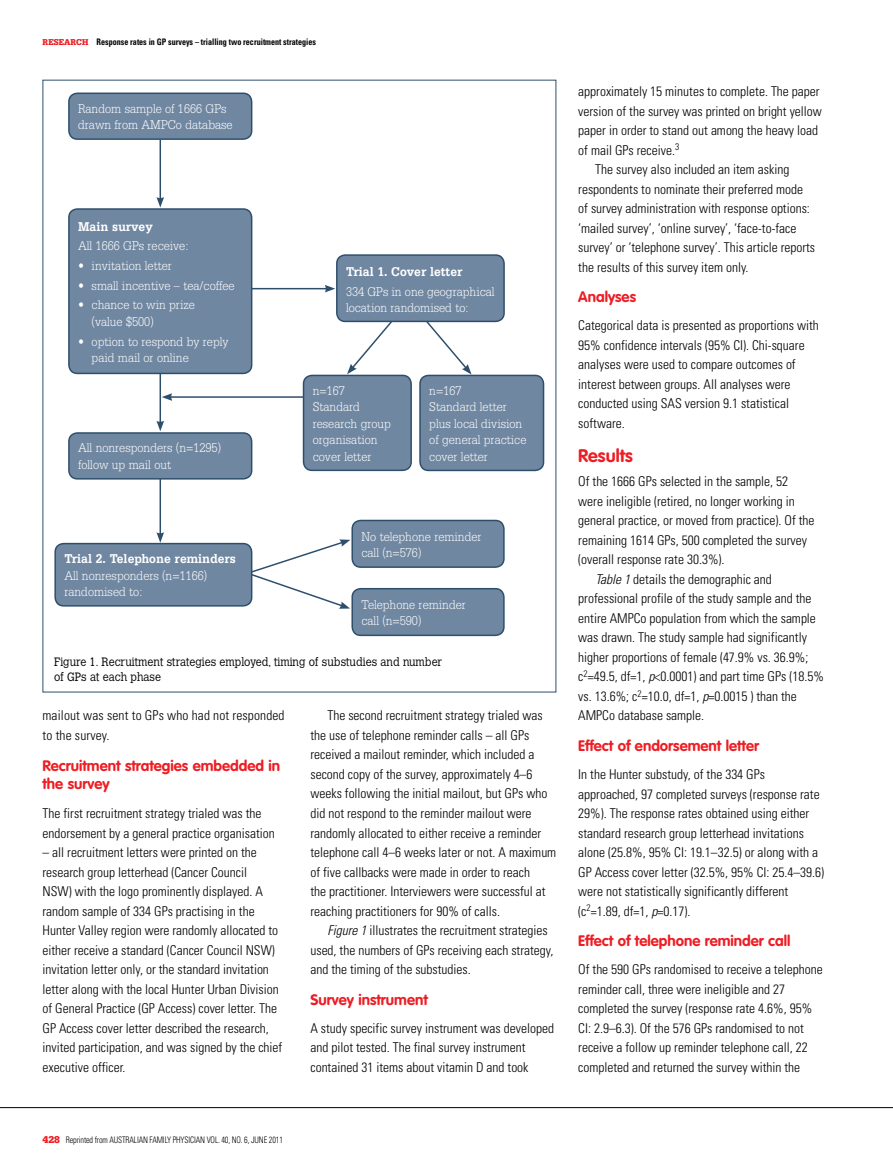
<style>
.page{position:relative;width:893px;height:1170px;background:#fff}
.page>*{position:absolute;margin:0;border:0;box-sizing:border-box;transform-origin:0 0}
.t1{font:700 18px "VAG Rounded LT";color:#ed1d24}
.t2{font:700 15px/18px "VAG Rounded LT";color:#ed1d24}
.t3{font:300 condensed 13.5px/19.5px "Univers LT";color:#000}
.t4{font:300 13.5px/16.5px "Serifa LT";color:#fff;scale:.9 1}
.t5{font:700 13.5px "Serifa LT";color:#fff;scale:.9 1}
.t6{font:300 12px/15.8px "Calvert";color:#000;scale:.9 1}
.t7{font:700 condensed 9px "Univers LT";color:#000;scale:.9 1}
.t8{font:300 condensed 9px "Univers LT";letter-spacing:-.015em;color:#000;scale:.9 1}
.s1{font-family:"Serifa LT";font-weight:900;font-stretch:normal;color:#ed1d24}
.s2{font-style:italic}
.s3{font-family:"Serifa LT";font-weight:900;font-stretch:normal;font-size:10.5px;color:#ed1d24}
</style>
<div class="page">
<hr style="left:0;top:1107px;width:893px;height:1px;background:#000">
<hr style="left:160px;top:140px;width:1px;height:59px;background:#2e4f6c">
<svg style="left:156px;top:197px;width:8px;height:10px"></svg>
<hr style="left:251px;top:288px;width:76px;height:1px;background:#2e4f6c">
<svg style="left:325px;top:285px;width:10px;height:7px"></svg>
<hr style="left:170px;top:396px;width:133px;height:2px;background:#2e4f6c">
<svg style="left:162px;top:393px;width:10px;height:8px"></svg>
<hr style="left:160px;top:367px;width:1px;height:56px;background:#2e4f6c">
<svg style="left:156px;top:421px;width:8px;height:10px"></svg>
<hr style="left:160px;top:479px;width:1px;height:55px;background:#2e4f6c">
<svg style="left:156px;top:532px;width:8px;height:10px"></svg>
<svg style="left:249px;top:539px;width:101px;height:69px"></svg>
<div style="left:69px;top:93px;width:183px;height:46px;background:#7087a1;border-radius:9px"></div>
<div style="left:68px;top:92px;width:184px;height:48px;border:2px solid #2e4f6c;border-radius:9px"></div>
<div style="left:69px;top:209px;width:183px;height:164px;background:#7087a1;border-radius:9px"></div>
<div style="left:68px;top:208px;width:184px;height:166px;border:2px solid #2e4f6c;border-radius:9px"></div>
<div style="left:303px;top:375px;width:108px;height:95px;background:#7087a1;border-radius:9px"></div>
<div style="left:303px;top:374px;width:109px;height:97px;border:2px solid #2e4f6c;border-radius:9px"></div>
<div style="left:420px;top:375px;width:124px;height:95px;background:#7087a1;border-radius:9px"></div>
<div style="left:419px;top:374px;width:125px;height:97px;border:2px solid #2e4f6c;border-radius:9px"></div>
<div style="left:69px;top:433px;width:183px;height:46px;background:#7087a1;border-radius:9px"></div>
<div style="left:68px;top:432px;width:184px;height:47px;border:2px solid #2e4f6c;border-radius:9px"></div>
<div style="left:55px;top:543px;width:197px;height:62px;background:#7087a1;border-radius:9px"></div>
<div style="left:54px;top:543px;width:198px;height:63px;border:2px solid #2e4f6c;border-radius:9px"></div>
<div style="left:352px;top:588px;width:152px;height:47px;background:#7087a1;border-radius:9px"></div>
<div style="left:351px;top:588px;width:154px;height:48px;border:2px solid #2e4f6c;border-radius:9px"></div>
<div style="left:352px;top:520px;width:152px;height:47px;background:#7087a1;border-radius:9px"></div>
<div style="left:351px;top:519px;width:154px;height:49px;border:2px solid #2e4f6c;border-radius:9px"></div>
<svg style="left:425px;top:322px;width:47px;height:52px"></svg>
<svg style="left:347px;top:322px;width:47px;height:52px"></svg>
<div style="left:337px;top:255px;width:167px;height:66px;background:#7087a1;border-radius:9px"></div>
<div style="left:336px;top:254px;width:169px;height:68px;border:2px solid #2e4f6c;border-radius:9px"></div>
<p class="t7" style="left:43px;top:36px;width:305px"><span class="s1">RESEARCH</span> Response rates in GP surveys – trialling two recruitment strategies</p>
<p class="t4" style="left:78px;top:100px;width:173px">Random sample of 1666 GPs drawn from AMPCo database</p>
<p class="t5" style="left:78px;top:218px;width:84px">Main survey</p>
<p class="t4" style="left:78px;top:238px;width:124px">All 1666 GPs receive:</p>
<p class="t4" style="left:78px;top:257px;width:106px">• invitation letter</p>
<p class="t4" style="left:78px;top:277px;width:175px">• small incentive – tea/coffee</p>
<p class="t4" style="left:92px;top:297px;width:116px;text-indent:-13px">• chance to win prize (value $500)</p>
<p class="t4" style="left:92px;top:333px;width:154px;text-indent:-13px">• option to respond by reply paid mail or online</p>
<p class="t4" style="left:78px;top:440px;width:160px">All nonresponders (n=1295) follow up mail out</p>
<p class="t5" style="left:64px;top:550px;width:192px">Trial 2. Telephone reminders</p>
<p class="t4" style="left:64px;top:567px;width:160px">All nonresponders (n=1166) randomised to:</p>
<p class="t5" style="left:346px;top:263px;width:131px">Trial 1. Cover letter</p>
<p class="t4" style="left:346px;top:283px;width:166px">334 GPs in one geographical location randomised to:</p>
<p class="t4" style="left:313px;top:382px;width:88px">n=167<br>Standard research group organisation cover letter</p>
<p class="t4" style="left:429px;top:382px;width:109px">n=167<br>Standard letter plus local division of general practice cover letter</p>
<p class="t4" style="left:361px;top:528px;width:135px">No telephone reminder call (n=576)</p>
<p class="t4" style="left:361px;top:596px;width:117px">Telephone reminder call (n=590)</p>
<p class="t6" style="left:54px;top:653px;width:433px">Figure 1. Recruitment strategies employed, timing of substudies and number of GPs at each phase</p>
<p class="t3" style="left:43px;top:706px;width:244px">mailout was sent to GPs who had not responded to the survey.</p>
<p class="t2" style="left:43px;top:757px;width:239px">Recruitment strategies embedded in the survey</p>
<p class="t3" style="left:43px;top:803px;width:234px">The first recruitment strategy trialed was the endorsement by a general practice organisation</p>
<p class="t3" style="left:43px;top:842px;width:241px">– all recruitment letters were printed on the research group letterhead (Cancer Council<br>NSW) with the logo prominently displayed. A random sample of 334 GPs practising in the Hunter Valley region were randomly allocated to either receive a standard (Cancer Council NSW) invitation letter only, or the standard invitation letter along with the local Hunter Urban Division of General Practice (GP Access) cover letter. The GP Access cover letter described the research, invited participation, and was signed by the chief executive officer.</p>
<p class="t3" style="left:310px;top:706px;width:247px;text-indent:17px">The second recruitment strategy trialed was the use of telephone reminder calls – all GPs received a mailout reminder, which included a second copy of the survey, approximately 4–6 weeks following the initial mailout, but GPs who did not respond to the reminder mailout were randomly allocated to either receive a reminder telephone call 4–6 weeks later or not. A maximum of five callbacks were made in order to reach<br>the practitioner. Interviewers were successful at reaching practitioners for 90% of calls.</p>
<p class="t3" style="left:310px;top:920px;width:244px;text-indent:17px"><span class="s2">Figure 1</span> illustrates the recruitment strategies used, the numbers of GPs receiving each strategy, and the timing of the substudies.</p>
<p class="t2" style="left:310px;top:991px;width:119px">Survey instrument</p>
<p class="t3" style="left:310px;top:1018px;width:245px">A study specific survey instrument was developed and pilot tested. The final survey instrument contained 31 items about vitamin D and took</p>
<p class="t3" style="left:578px;top:82px;width:243px">approximately 15 minutes to complete. The paper</p>
<p class="t3" style="left:578px;top:101px;width:245px">version of the survey was printed on bright yellow</p>
<p class="t3" style="left:578px;top:121px;width:241px">paper in order to stand out among the heavy load</p>
<p class="t3" style="left:578px;top:140px;width:102px">of mail GPs receive.<sup>3</sup></p>
<p class="t3" style="left:595px;top:160px;width:196px">The survey also included an item asking</p>
<p class="t3" style="left:578px;top:179px;width:226px">respondents to nominate their preferred mode</p>
<p class="t3" style="left:578px;top:199px;width:233px">of survey administration with response options:</p>
<p class="t3" style="left:578px;top:218px;width:220px">‘mailed survey’, ‘online survey’, ‘face-to-face</p>
<p class="t3" style="left:578px;top:238px;width:238px">survey’ or ‘telephone survey’. This article reports</p>
<p class="t3" style="left:578px;top:257px;width:172px">the results of this survey item only.</p>
<p class="t2" style="left:578px;top:289px;width:59px">Analyses</p>
<p class="t3" style="left:578px;top:316px;width:242px">Categorical data is presented as proportions with 95% confidence intervals (95% CI). Chi-square analyses were used to compare outcomes of interest between groups. All analyses were conducted using SAS version 9.1 statistical software.</p>
<h1 class="t1" style="left:578px;top:444px;width:56px">Results</h1>
<p class="t3" style="left:578px;top:472px;width:211px">Of the 1666 GPs selected in the sample, 52</p>
<p class="t3" style="left:578px;top:491px;width:218px">were ineligible (retired, no longer working in</p>
<p class="t3" style="left:578px;top:511px;width:238px">general practice, or moved from practice). Of the</p>
<p class="t3" style="left:578px;top:530px;width:230px">remaining 1614 GPs, 500 completed the survey</p>
<p class="t3" style="left:578px;top:550px;width:148px">(overall response rate 30.3%).</p>
<p class="t3" style="left:595px;top:569px;width:178px"><span class="s2">Table 1</span> details the demographic and</p>
<p class="t3" style="left:578px;top:589px;width:235px">professional profile of the study sample and the</p>
<p class="t3" style="left:578px;top:608px;width:239px">entire AMPCo population from which the sample</p>
<p class="t3" style="left:578px;top:627px;width:230px">was drawn. The study sample had significantly</p>
<p class="t3" style="left:578px;top:647px;width:232px">higher proportions of female (47.9% vs. 36.9%;</p>
<p class="t3" style="left:578px;top:667px;width:247px">c<sup>2</sup>=49.5, df=1, <span class="s2">p</span>&lt;0.0001) and part time GPs (18.5%</p>
<p class="t3" style="left:578px;top:686px;width:220px">vs. 13.6%; c<sup>2</sup>=10.0, df=1, <span class="s2">p</span>=0.0015 ) than the</p>
<p class="t3" style="left:578px;top:706px;width:127px">AMPCo database sample.</p>
<p class="t2" style="left:578px;top:737px;width:182px">Effect of endorsement letter</p>
<p class="t3" style="left:578px;top:764px;width:247px">In the Hunter substudy, of the 334 GPs approached, 97 completed surveys (response rate 29%). The response rates obtained using either standard research group letterhead invitations alone (25.8%, 95% CI: 19.1–32.5) or along with a GP Access cover letter (32.5%, 95% CI: 25.4–39.6) were not statistically significantly different (c<sup>2</sup>=1.89, df=1, <span class="s2">p</span>=0.17).</p>
<p class="t2" style="left:578px;top:932px;width:214px">Effect of telephone reminder call</p>
<p class="t3" style="left:578px;top:959px;width:246px">Of the 590 GPs randomised to receive a telephone reminder call, three were ineligible and 27 completed the survey (response rate 4.6%, 95% CI: 2.9–6.3). Of the 576 GPs randomised to not receive a follow up reminder telephone call, 22 completed and returned the survey within the</p>
<p class="t8" style="left:43px;top:1133px;width:90px"><span class="s3">428</span> Reprinted from Austra</p>
<p class="t8" style="left:134px;top:1133px;width:61px">lian Fami ly Physician</p>
<p class="t8" style="left:207px;top:1133px;width:86px">Vol. 40, No. 6, JUNE 2011</p>
</div>
